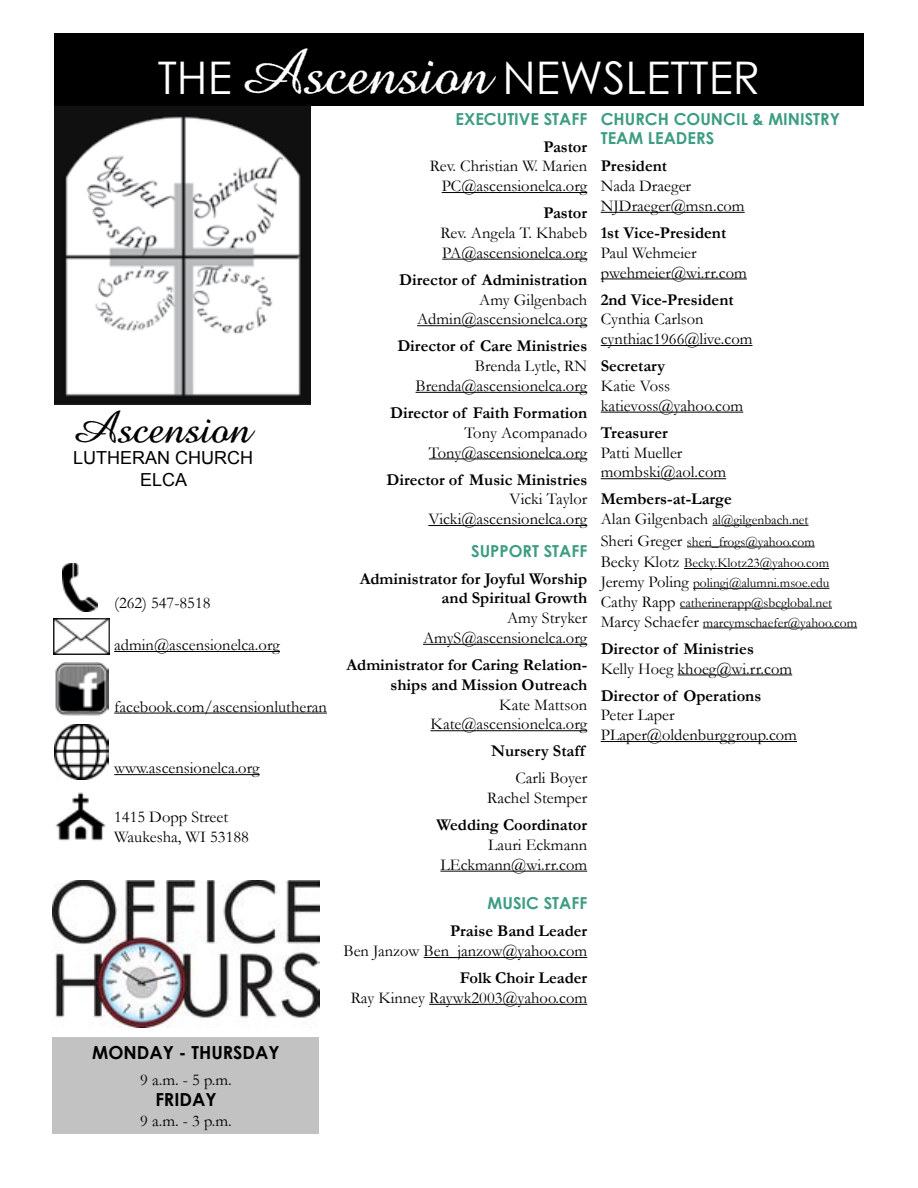
<style>
.page{position:relative;width:918px;height:1188px;background:#fff}
.page>*{position:absolute;margin:0;border:0;box-sizing:border-box;transform-origin:0 0}
.t1{font:45px "Century Gothic";color:#fff}
.t2{font:30px "Abbeyline";color:#000}
.t3{font:700 18px "Century Gothic";color:#000}
.t4{font:18px "Arial";color:#000}
.Text{font:16.5px/19.8px "Garamond";color:#000}
.Text-2{font:700 16.5px/19.8px "Garamond";color:#000;text-align:right}
.Text-3{font:700 16.5px/19.8px "Century Gothic";color:#3d9d83}
.Subheaders__Contacts{font:16.5px/19.8px "Garamond";color:#000;text-align:right}
.Subheaders__Contacts-2{font:700 16.5px "Century Gothic";color:#3d9d83}
.Text-4{font:13.5px/21.6px "Garamond";color:#000}
.s1{font-family:"Abbeyline";font-size:42px}
.s2{font-weight:700}
.s3{font-weight:400}
.s4{font-size:16.5px}
</style>
<div class="page">
<hr style="left:442px;top:192px;width:145px;height:1px;background:#000">
<hr style="left:442px;top:259px;width:145px;height:1px;background:#000">
<hr style="left:417px;top:325px;width:170px;height:1px;background:#000">
<hr style="left:416px;top:392px;width:171px;height:1px;background:#000">
<hr style="left:429px;top:459px;width:158px;height:1px;background:#000">
<hr style="left:428px;top:525px;width:159px;height:1px;background:#000">
<hr style="left:423px;top:644px;width:164px;height:1px;background:#000">
<hr style="left:430px;top:730px;width:157px;height:1px;background:#000">
<hr style="left:440px;top:871px;width:147px;height:1px;background:#000">
<hr style="left:424px;top:957px;width:163px;height:1px;background:#000">
<hr style="left:429px;top:1004px;width:158px;height:1px;background:#000">
<hr style="left:601px;top:212px;width:144px;height:1px;background:#000">
<hr style="left:601px;top:279px;width:146px;height:1px;background:#000">
<hr style="left:601px;top:345px;width:151px;height:1px;background:#000">
<hr style="left:601px;top:412px;width:142px;height:1px;background:#000">
<hr style="left:601px;top:478px;width:125px;height:1px;background:#000">
<hr style="left:712px;top:525px;width:97px;height:1px;background:#000">
<hr style="left:687px;top:547px;width:128px;height:1px;background:#000">
<hr style="left:684px;top:568px;width:145px;height:1px;background:#000">
<hr style="left:693px;top:588px;width:136px;height:1px;background:#000">
<hr style="left:680px;top:608px;width:152px;height:1px;background:#000">
<hr style="left:703px;top:628px;width:154px;height:1px;background:#000">
<hr style="left:678px;top:675px;width:114px;height:1px;background:#000">
<hr style="left:601px;top:741px;width:196px;height:1px;background:#000">
<img style="left:62px;top:563px;width:36px;height:49px">
<img style="left:54px;top:619px;width:55px;height:36px">
<img style="left:55px;top:663px;width:53px;height:53px">
<img style="left:55px;top:725px;width:54px;height:54px">
<img style="left:55px;top:792px;width:51px;height:49px">
<hr style="left:114px;top:651px;width:166px;height:1px;background:#000">
<hr style="left:114px;top:713px;width:213px;height:1px;background:#000">
<hr style="left:114px;top:774px;width:146px;height:1px;background:#000">
<img style="left:53px;top:880px;width:267px;height:147px">
<div style="left:52px;top:1038px;width:267px;height:96px;background:#c2c2c2"></div>
<div style="left:54px;top:33px;width:810px;height:73px;background:#000"></div>
<img style="left:54px;top:106px;width:257px;height:298px">
<p class="t1" style="left:158px;top:47px;width:604px">THE <span class="s1">Ascension</span> NEWSLETTER</p>
<p class="t2" style="left:75px;top:415px;width:177px">Ascension</p>
<p class="t4" style="left:73px;top:446px;width:181px">LUTHERAN CHURCH</p>
<p class="t4" style="left:140px;top:467px;width:49px">ELCA</p>
<p class="Text" style="left:114px;top:593px;width:98px">(262) 547-8518</p>
<p class="Text" style="left:114px;top:635px;width:167px">admin@ascensionelca.org</p>
<p class="Text" style="left:114px;top:696px;width:214px">facebook.com/ascensionlutheran</p>
<p class="Text" style="left:114px;top:758px;width:147px">www.ascensionelca.org</p>
<p class="Text" style="left:114px;top:807px;width:115px">1415 Dopp Street</p>
<p class="Text" style="left:114px;top:826px;width:136px">Waukesha, WI 53188</p>
<p class="t3" style="left:92px;top:1039px;width:189px">MONDAY - THURSDAY</p>
<p class="Text" style="left:140px;top:1069px;width:93px">9 a.m. - 5 p.m.</p>
<p class="t3" style="left:155px;top:1086px;width:63px">FRIDAY</p>
<p class="Text" style="left:140px;top:1110px;width:93px">9 a.m. - 3 p.m.</p>
<p class="Subheaders__Contacts-2" style="left:456px;top:106px;width:133px">EXECUTIVE STAFF</p>
<p class="Subheaders__Contacts" style="left:430px;top:136px;width:159px"><span class="s2">Pastor<br></span>Rev. Christian W. Marien<br>PC@ascensionelca.org</p>
<p class="Text" style="left:441px;top:203px;width:148px;text-align:justify;text-indent:103px"><span class="s2">Pastor </span>Rev. Angela T. Khabeb PA@ascensionelca.org</p>
<p class="Text" style="left:399px;top:269px;width:190px;text-align:right"><span class="s2">Director of Administration<br></span>Amy Gilgenbach<br>Admin@ascensionelca.org</p>
<p class="Text" style="left:397px;top:336px;width:191px;text-align:right"><span class="s2">Director of Care Ministries<br></span>Brenda Lytle, RN<br>Brenda@ascensionelca.org</p>
<p class="Text-2" style="left:390px;top:403px;width:199px">Director of Faith Formation</p>
<p class="Text" style="left:464px;top:422px;width:124px">Tony Acompanado</p>
<p class="Text" style="left:429px;top:442px;width:160px">Tony@ascensionelca.org</p>
<p class="Text-2" style="left:387px;top:470px;width:202px">Director of Music Ministries<br><span class="s3">Vicki Taylor</span></p>
<p class="Text" style="left:428px;top:509px;width:160px">Vicki@ascensionelca.org</p>
<p class="Text-3" style="left:471px;top:540px;width:118px">SUPPORT STAFF</p>
<p class="Text-2" style="left:360px;top:569px;width:229px">Administrator for Joyful Worship and Spiritual Growth<br><span class="s3">Amy Stryker<br>AmyS@ascensionelca.org</span></p>
<p class="Text-2" style="left:346px;top:655px;width:242px">Administrator for Caring Relation&shy;ships and Mission Outreach</p>
<p class="Text" style="left:499px;top:694px;width:90px">Kate Mattson</p>
<p class="Text" style="left:430px;top:714px;width:158px">Kate@ascensionelca.org</p>
<p class="Text-2" style="left:491px;top:741px;width:95px">Nursery Staff</p>
<p class="Text" style="left:515px;top:768px;width:73px">Carli Boyer</p>
<p class="Text" style="left:487px;top:788px;width:101px">Rachel Stemper</p>
<p class="Text" style="left:436px;top:815px;width:152px;text-align:right"><span class="s2">Wedding Coordinator<br></span>Lauri Eckmann<br>LEckmann@wi.rr.com</p>
<p class="Text-3" style="left:488px;top:893px;width:101px">MUSIC STAFF</p>
<p class="Text" style="left:344px;top:921px;width:245px;text-align:right"><span class="s2">Praise Band Leader<br></span>Ben Janzow Ben_janzow@yahoo.com</p>
<p class="Text" style="left:351px;top:968px;width:238px;text-align:right"><span class="s2">Folk Choir Leader<br></span>Ray Kinney Raywk2003@yahoo.com</p>
<p class="Text-3" style="left:601px;top:108px;width:241px">CHURCH COUNCIL &amp; MINISTRY<br>TEAM LEADERS</p>
<p class="Text" style="left:601px;top:156px;width:145px"><span class="s2">President<br></span>Nada Draeger<br>NJDraeger@msn.com</p>
<p class="Text-2" style="left:601px;top:223px;width:127px">1st Vice-President</p>
<p class="Text" style="left:601px;top:242px;width:148px">Paul Wehmeier pwehmeier@wi.rr.com</p>
<p class="Text" style="left:601px;top:289px;width:153px"><span class="s2">2nd Vice-President<br></span>Cynthia Carlson cynthiac1966@live.com</p>
<p class="Text" style="left:601px;top:356px;width:144px"><span class="s2">Secretary<br></span>Katie Voss katievoss@yahoo.com</p>
<p class="Text" style="left:601px;top:422px;width:127px"><span class="s2">Treasurer<br></span>Patti Mueller mombski@aol.com</p>
<p class="Text-2" style="left:601px;top:489px;width:133px">Members-at-Large</p>
<p class="Text-4" style="left:601px;top:509px;width:216px"><span class="s4">Alan Gilgenbach</span> al@gilgenbach.net<br><span class="s4">Sheri Greger</span> sheri_frogs@yahoo.com</p>
<p class="Text-4" style="left:601px;top:552px;width:230px"><span class="s4">Becky Klotz</span> Becky.Klotz23@yahoo.com</p>
<p class="Text-4" style="left:601px;top:572px;width:230px"><span class="s4">Jeremy Poling</span> polingj@alumni.msoe.edu</p>
<p class="Text-4" style="left:601px;top:592px;width:233px"><span class="s4">Cathy Rapp</span> catherinerapp@sbcglobal.net</p>
<p class="Text-4" style="left:601px;top:612px;width:258px"><span class="s4">Marcy Schaefer</span> marcymschaefer@yahoo.com</p>
<p class="Text" style="left:601px;top:638px;width:193px"><span class="s2">Director of Ministries<br></span>Kelly Hoeg khoeg@wi.rr.com</p>
<p class="Text" style="left:601px;top:685px;width:198px"><span class="s2">Director of Operations<br></span>Peter Laper<br>PLaper@oldenburggroup.com</p>
</div>
